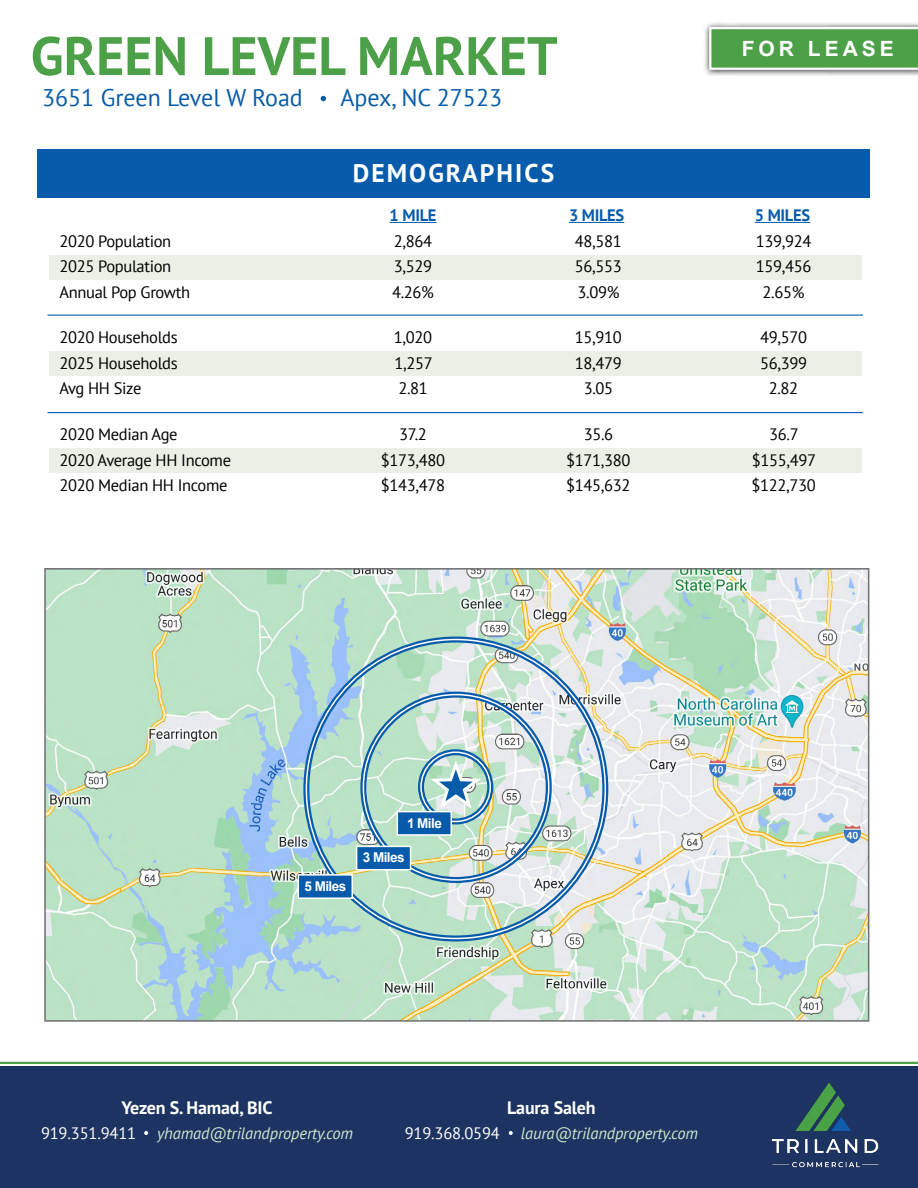
<style>
.page{position:relative;width:918px;height:1188px;background:#fff}
.page>*{position:absolute;margin:0;border:0;box-sizing:border-box;transform-origin:0 0}
.t1{font:700 54px "PT Sans";color:#4ca047}
.t2{font:700 25.5px "PT Sans";letter-spacing:.08em;color:#fff}
.t3{font:24px "PT Sans";color:#085baa}
.t4{font:700 21px "Arial";letter-spacing:.19em;color:#fff}
.t5{font:700 18px "PT Sans";letter-spacing:-.01em;color:#fff}
.t6{font:16.5px/25.5px "PT Sans";letter-spacing:-.02em;color:#000;text-align:center}
.t7{font:italic 16.5px "PT Sans";letter-spacing:-.01em;color:#cde7cd}
.t8{font:16.5px "PT Sans";letter-spacing:-.01em;color:#fff}
.t9{font:700 16.5px "PT Sans";letter-spacing:-.02em;color:#085baa}
.t10{font:700 13.5px "Arial";letter-spacing:-.04em;color:#fff}
</style>
<div class="page">
<div style="left:50px;top:351px;width:812px;height:25px;background:#eaf0e5"></div>
<div style="left:50px;top:448px;width:812px;height:25px;background:#eaf0e5"></div>
<div style="left:703px;top:21px;width:215px;height:55px;background:#000;opacity:.75"></div>
<svg style="left:709px;top:27px;width:209px;height:43px;background:#60aa5c"></svg>
<div style="left:50px;top:255px;width:812px;height:25px;background:#eaf0e5"></div>
<div style="left:37px;top:150px;width:832px;height:48px;background:#085baa"></div>
<hr style="left:390px;top:222px;width:47px;height:1px;background:#085baa">
<hr style="left:569px;top:222px;width:55px;height:1px;background:#085baa">
<hr style="left:755px;top:222px;width:55px;height:1px;background:#085baa">
<hr style="left:48px;top:315px;width:815px;height:1px;background:#085baa">
<hr style="left:48px;top:412px;width:815px;height:1px;background:#085baa">
<img style="left:47px;top:571px;width:819px;height:448px">
<div style="left:44px;top:568px;width:825px;height:454px;border:2px solid #6d6e71"></div>
<svg style="left:426px;top:761px;width:60px;height:51px"></svg>
<div style="left:360px;top:692px;width:192px;height:191px;border:6px solid #085baa;border-radius:50%"></div>
<div style="left:418px;top:749px;width:75px;height:75px;border:6px solid #085baa;border-radius:50%"></div>
<div style="left:420px;top:751px;width:71px;height:71px;border:2px solid #fff;border-radius:50%"></div>
<div style="left:397px;top:811px;width:55px;height:25px;background:#085baa;border:2px solid #fff"></div>
<div style="left:356px;top:846px;width:55px;height:24px;background:#085baa;border:2px solid #fff"></div>
<div style="left:298px;top:874px;width:55px;height:25px;background:#085baa;border:2px solid #fff"></div>
<svg style="left:321px;top:96px;width:5px;height:5px"></svg>
<div style="left:0;top:1066px;width:918px;height:122px;background:#1d3361"></div>
<img style="left:771px;top:1082px;width:108px;height:86px">
<hr style="left:0;top:1062px;width:918px;height:2px;background:#4ca047">
<svg style="left:144px;top:1131px;width:4px;height:4px"></svg>
<svg style="left:509px;top:1131px;width:4px;height:4px"></svg>
<h1 class="t1" style="left:31px;top:20px;width:528px">GREEN LEVEL MARKET</h1>
<h3 class="t3" style="left:42px;top:82px;width:262px">3651 Green Level W Road</h3>
<h3 class="t3" style="left:341px;top:82px;width:163px">Apex, NC 27523</h3>
<h2 class="t2" style="left:353px;top:157px;width:203px">DEMOGRAPHICS</h2>
<p class="t4" style="left:742px;top:34px;width:154px">FOR LEASE</p>
<p class="t6" style="left:59px;top:228px;width:132px;text-align:left">2020 Population<br>2025 Population<br>Annual Pop Growth</p>
<p class="t6" style="left:59px;top:324px;width:120px;text-align:justify">2020 Households 2025 Households Avg HH Size</p>
<p class="t6" style="left:59px;top:421px;width:173px;text-align:left">2020 Median Age<br>2020 Average HH Income<br>2020 Median HH Income</p>
<p class="t9" style="left:390px;top:205px;width:48px">1 MILE</p>
<p class="t9" style="left:569px;top:205px;width:57px">3 MILES</p>
<p class="t9" style="left:755px;top:205px;width:57px">5 MILES</p>
<p class="t6" style="left:392px;top:228px;width:43px;text-align:justify">2,864<br>3,529<br>4.26%</p>
<p class="t6" style="left:394px;top:324px;width:40px;text-align:justify">1,020<br>1,257<br>2.81</p>
<p class="t6" style="left:381px;top:421px;width:66px">37.2 $173,480 $143,478</p>
<p class="t6" style="left:575px;top:228px;width:49px;text-align:justify">48,581<br>56,553<br>3.09%</p>
<p class="t6" style="left:575px;top:324px;width:49px">15,910<br>18,479<br>3.05</p>
<p class="t6" style="left:566px;top:421px;width:66px">35.6 $171,380 $145,632</p>
<p class="t6" style="left:756px;top:228px;width:57px">139,924<br>159,456<br>2.65%</p>
<p class="t6" style="left:760px;top:324px;width:49px">49,570<br>56,399<br>2.82</p>
<p class="t6" style="left:751px;top:421px;width:66px">36.7 $155,497 $122,730</p>
<p class="t10" style="left:305px;top:877px;width:43px">5 Miles</p>
<p class="t10" style="left:407px;top:813px;width:36px">1 Mile</p>
<p class="t10" style="left:363px;top:848px;width:43px">3 Miles</p>
<p class="t5" style="left:122px;top:1096px;width:152px">Yezen S. Hamad, BIC</p>
<p class="t8" style="left:41px;top:1123px;width:97px">919.351.9411</p>
<p class="t7" style="left:157px;top:1123px;width:197px">yhamad@trilandproperty.com</p>
<p class="t5" style="left:507px;top:1096px;width:90px">Laura Saleh</p>
<p class="t8" style="left:405px;top:1123px;width:97px">919.368.0594</p>
<p class="t7" style="left:521px;top:1123px;width:179px">laura@trilandproperty.com</p>
</div>
